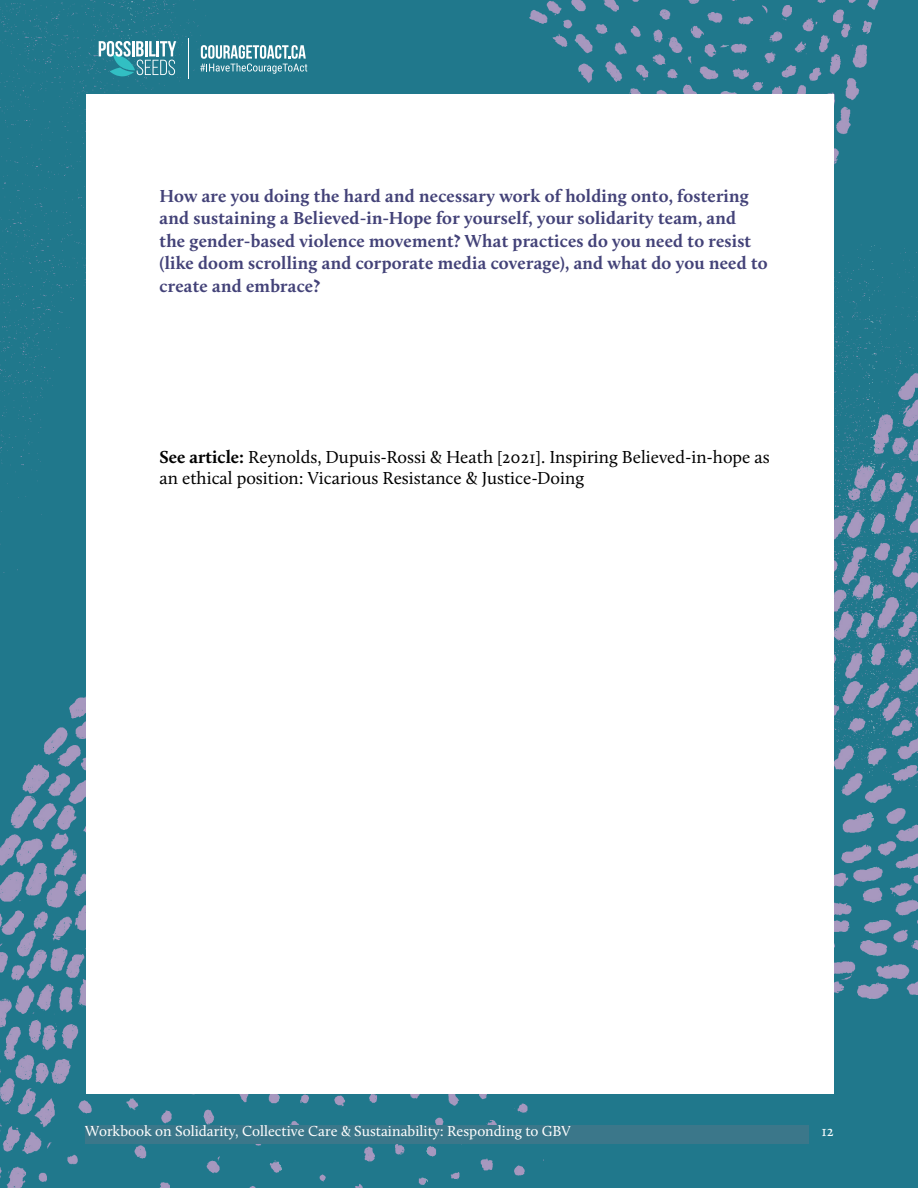
<style>
.page{position:relative;width:918px;height:1188px;background:#fff}
.page>*{position:absolute;margin:0;border:0;box-sizing:border-box;transform-origin:0 0}
.t1{font:700 18px/22.5px "Calluna";letter-spacing:.01em;color:#434278}
.t2{font:18px/20.2px "Calluna";color:#000}
.t3{font:15px "Calluna";color:#fff}
.s1{font-weight:700}
</style>
<div class="page">
<img style="left:0;top:0;width:918px;height:1188px">
<div style="left:85px;top:1125px;width:724px;height:18px;background:#3b778a"></div>
<div style="left:86px;top:94px;width:748px;height:1000px;background:#fff"></div>
<svg style="left:99px;top:41px;width:77px;height:35px"></svg>
<svg style="left:200px;top:45px;width:107px;height:29px;background:#68a3b1"></svg>
<hr style="left:188px;top:38px;width:1px;height:41px;background:#fff">
<p class="t1" style="left:160px;top:184px;width:610px">How are you doing the hard and necessary work of holding onto, fostering and sustaining a Believed-in-Hope for yourself, your solidarity team, and<br>the gender-based violence movement? What practices do you need to resist (like doom scrolling and corporate media coverage), and what do you need to create and embrace?</p>
<p class="t2" style="left:160px;top:447px;width:612px"><span class="s1">See article:</span> Reynolds, Dupuis-Rossi &amp; Heath [2021]. Inspiring Believed-in-hope as an ethical position: Vicarious Resistance &amp; Justice-Doing</p>
<p class="t3" style="left:85px;top:1122px;width:487px">Workbook on Solidarity, Collective Care &amp; Sustainability: Responding to GBV</p>
<p class="t3" style="left:821px;top:1122px;width:14px">12</p>
</div>
